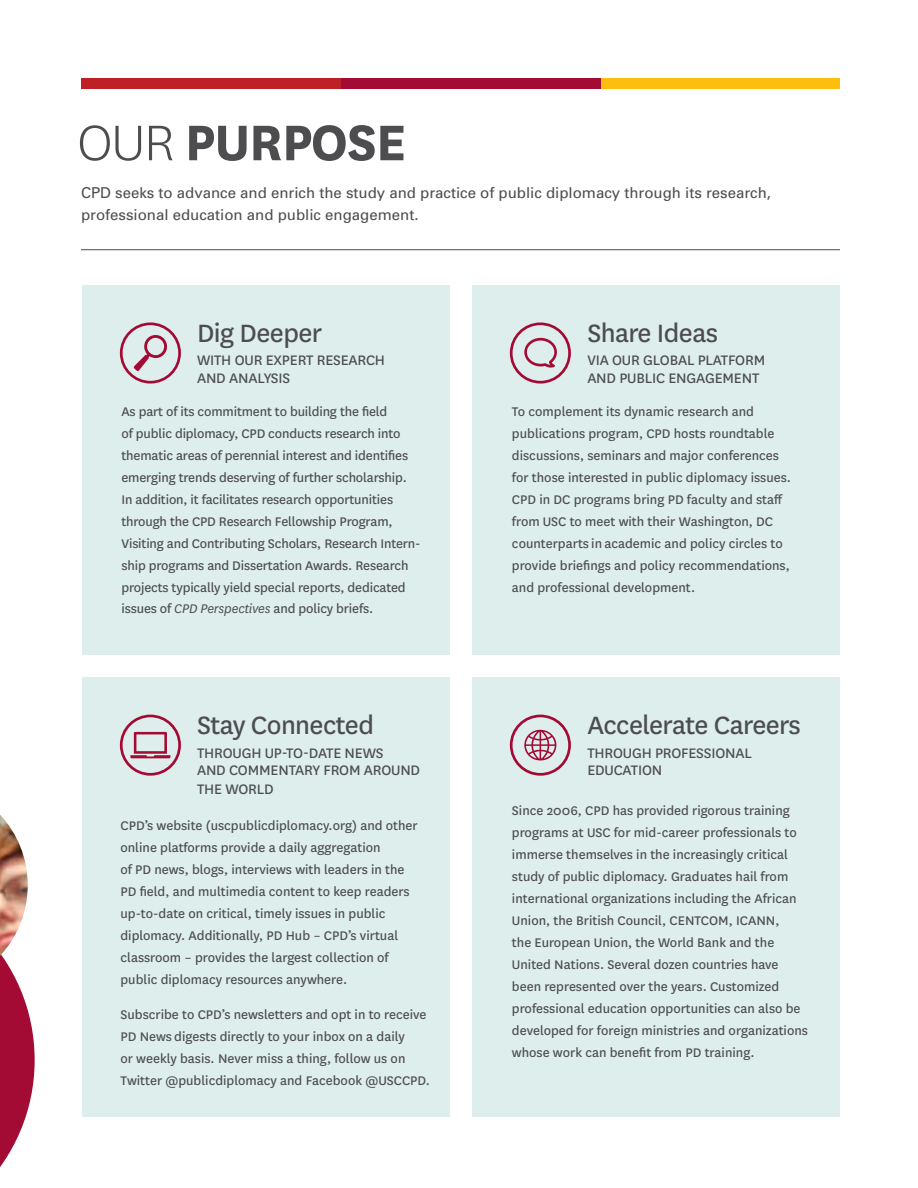
<style>
.page{position:relative;width:918px;height:1188px;background:#fff}
.page>*{position:absolute;margin:0;border:0;box-sizing:border-box;transform-origin:0 0}
.t1{font:700 58.5px "National";letter-spacing:-.02em;color:#4d4d4f}
.t2{font:29.25px "National";letter-spacing:-.02em;color:#4d4d4f}
.t3{font:16.05px/17.5px "National";letter-spacing:-.01em;color:#4d4d4f}
.t4{font:15px/22.5px "Univers";color:#4d4d4f}
.t5{font:14.7px/21.9px "National";color:#4d4d4f}
.s1{font-weight:300}
.s2{font-style:italic}
</style>
<div class="page">
<div style="left:601px;top:78px;width:239px;height:11px;background:#febe10"></div>
<div style="left:341px;top:78px;width:260px;height:11px;background:#a30b35"></div>
<div style="left:81px;top:78px;width:260px;height:11px;background:#bd2025"></div>
<hr style="left:81px;top:249px;width:759px;height:1px;background:#4d4d4f">
<svg style="left:0;top:956px;width:35px;height:211px"></svg>
<img style="left:0;top:815px;width:28px;height:141px">
<div style="left:82px;top:677px;width:368px;height:439px;background:#deeeed"></div>
<div style="left:82px;top:285px;width:368px;height:370px;background:#deeeed"></div>
<div style="left:472px;top:285px;width:368px;height:370px;background:#deeeed"></div>
<div style="left:472px;top:677px;width:368px;height:439px;background:#deeeed"></div>
<svg style="left:133px;top:335px;width:34px;height:36px"></svg>
<div style="left:120px;top:322px;width:61px;height:62px;border:3px solid #a30b35;border-radius:50%"></div>
<svg style="left:130px;top:732px;width:40px;height:26px"></svg>
<div style="left:120px;top:715px;width:61px;height:61px;border:3px solid #a30b35;border-radius:50%"></div>
<svg style="left:524px;top:729px;width:33px;height:32px"></svg>
<div style="left:510px;top:715px;width:61px;height:61px;border:3px solid #a30b35;border-radius:50%"></div>
<svg style="left:524px;top:338px;width:33px;height:30px"></svg>
<div style="left:510px;top:322px;width:61px;height:62px;border:3px solid #a30b35;border-radius:50%"></div>
<h1 class="t1" style="left:77px;top:101px;width:331px"><span class="s1">OUR</span> PURPOSE</h1>
<p class="t4" style="left:81px;top:181px;width:692px">CPD seeks to advance and enrich the study and practice of public diplomacy through its research, professional education and public engagement.</p>
<h2 class="t2" style="left:197px;top:313px;width:127px">Dig Deeper</h2>
<p class="t3" style="left:197px;top:350px;width:179px">With Ou r Expert Research and</p>
<p class="t3" style="left:229px;top:368px;width:61px">Analysis</p>
<h2 class="t2" style="left:587px;top:313px;width:132px">Share Ideas</h2>
<p class="t3" style="left:587px;top:350px;width:179px">Via our Global Platform and</p>
<p class="t3" style="left:619px;top:368px;width:132px">Public Engagement</p>
<p class="t5" style="left:121px;top:400px;width:301px">As part of its commitment to building the field<br>of public diplomacy, CPD conducts research into thematic areas of perennial interest and identifies emerging trends deserving of further scholarship.<br>I n addition, it facilitates research opportunities through the CPD Research Fellowship Program, Visiting and Contributing Scholars, Research I ntern&shy;ship programs and Dissertation Awards. Research projects typically yield special reports, dedicated issues of <span class="s2">CPD Perspectives</span> and policy briefs.</p>
<p class="t5" style="left:512px;top:400px;width:281px">To complement its dynamic research and publications program, CPD hosts roundtable discussions, seminars and major conferences for those interested in public diplomacy issues.<br>CPD in DC programs bring PD faculty and staff from USC to meet with their Washington, DC counterparts in academic and policy circles to provide briefings and policy recommendations, and professional development.</p>
<h2 class="t2" style="left:197px;top:706px;width:178px">Stay Connected</h2>
<p class="t3" style="left:197px;top:743px;width:177px">Th rough Up-To-Date News and</p>
<p class="t3" style="left:197px;top:760px;width:205px;line-height:19px;text-indent:32px">Commentary from Around th e World</p>
<p class="t5" style="left:120px;top:814px;width:299px">CPD’s website (uscpublicdiplomacy.org) and other online platforms provide a daily aggregation<br>of PD news, blogs, interviews with leaders in the PD field, and multimedia content to keep readers up-to-date on critical, timely issues in public diplomacy. Additionally, PD Hub – CPD’s virtual classroom – provides the largest collection of public diplomacy resources anywhere.</p>
<p class="t5" style="left:120px;top:1003px;width:311px">Subscribe to CPD’s newsletters and opt in to receive PD News digests directly to your inbox on a daily<br>or weekly basis. Never miss a thing, follow us on Twitter @publicdiplomacy and Facebook @USCCPD.</p>
<h2 class="t2" style="left:587px;top:706px;width:215px">Accelerate Careers</h2>
<p class="t3" style="left:587px;top:743px;width:166px">Th rough Professional<br>Educat</p>
<p class="t3" style="left:638px;top:761px;width:23px">ion</p>
<p class="t5" style="left:512px;top:799px;width:298px">Since 2006, CPD has provided rigorous training programs at USC for mid-career professionals to immerse themselves in the increasingly critical study of public diplomacy. Graduates hail from international organizations including the African Union, the British Council, CENTCOM , ICANN,<br>the European Union, the World Bank and the United Nations. Several dozen countries have been represented over the years. Customized professional education opportunities can also be developed for foreign ministries and organizations whose work can benefit from PD training.</p>
</div>
